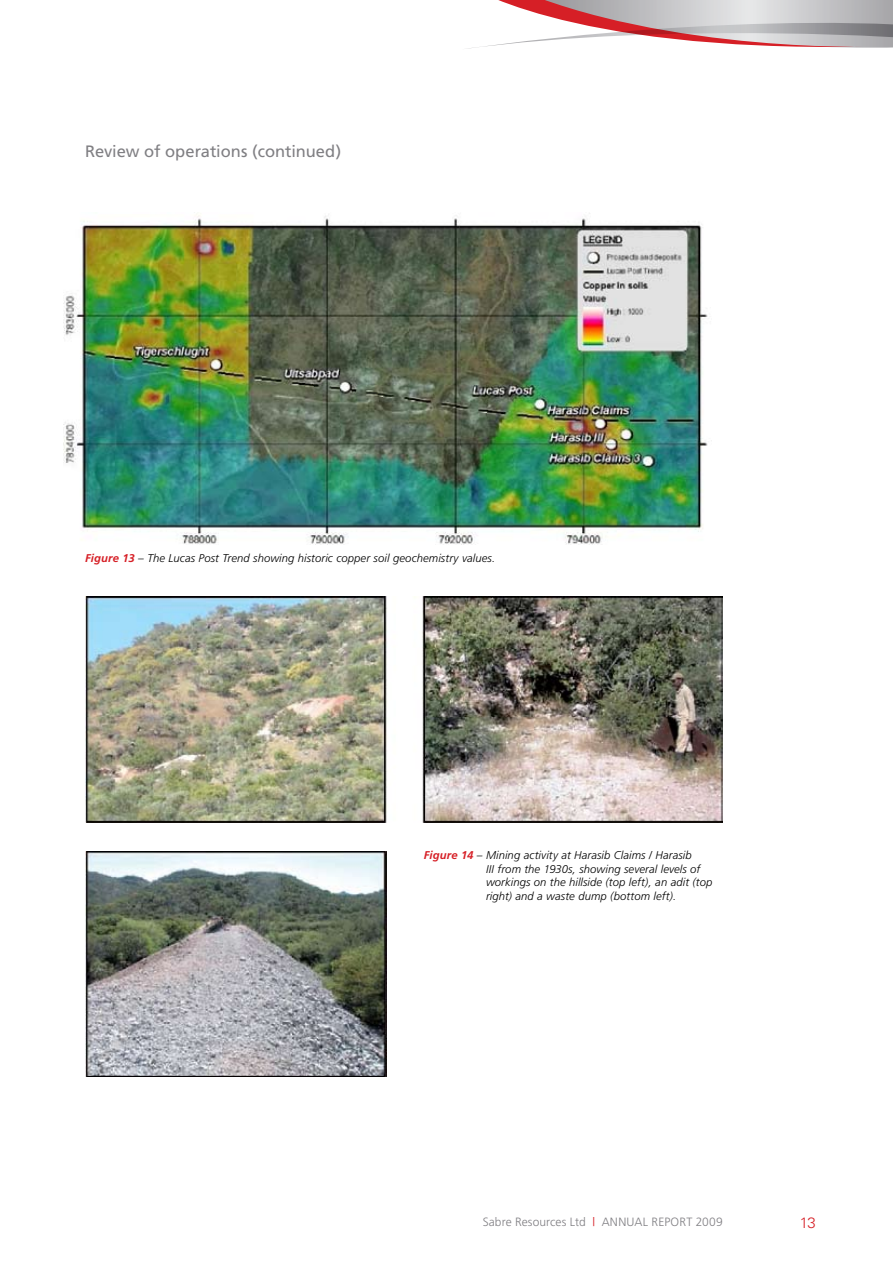
<style>
.page{position:relative;width:893px;height:1263px;background:#fff}
.page>*{position:absolute;margin:0;border:0;box-sizing:border-box;transform-origin:0 0}
.t1{font:16.5px "Frutiger";letter-spacing:-.005em;color:#807f83}
.t2{font:300 15px "Univers";color:#d61f26}
.t3{font:300 12px "Frutiger";letter-spacing:.01em;color:#807f83}
.t4{font:italic 300 11.25px/13.5px "Frutiger";letter-spacing:.01em;color:#000}
.s1{font-weight:700;color:#d61f26}
.s2{color:#d61f26}
</style>
<div class="page">
<svg style="left:467px;top:0;width:426px;height:49px"></svg>
<img style="left:63px;top:213px;width:645px;height:332px">
<img style="left:85px;top:596px;width:638px;height:226px">
<img style="left:85px;top:851px;width:302px;height:225px">
<h1 class="t1" style="left:85px;top:142px;width:258px">Review of operations (continued)</h1>
<p class="t4" style="left:85px;top:551px;width:412px"><span class="s1">Figure 13</span> – The Lucas Post Trend showing historic copper soil geochemistry values.</p>
<p class="t4" style="left:486px;top:849px;width:228px;text-indent:-62px"><span class="s1">Figure 14</span> – Mining activity at Harasib Claims / Harasib<br>III from the 1930s, showing several levels of workings on the hillside (top left), an adit (top right) and a waste dump (bottom left).</p>
<p class="t3" style="left:483px;top:1215px;width:242px">Sabre Resources Ltd <span class="s2">|</span> ANNUAL REPORT 2009</p>
<h2 class="t2" style="left:800px;top:1214px;width:18px">13</h2>
</div>
